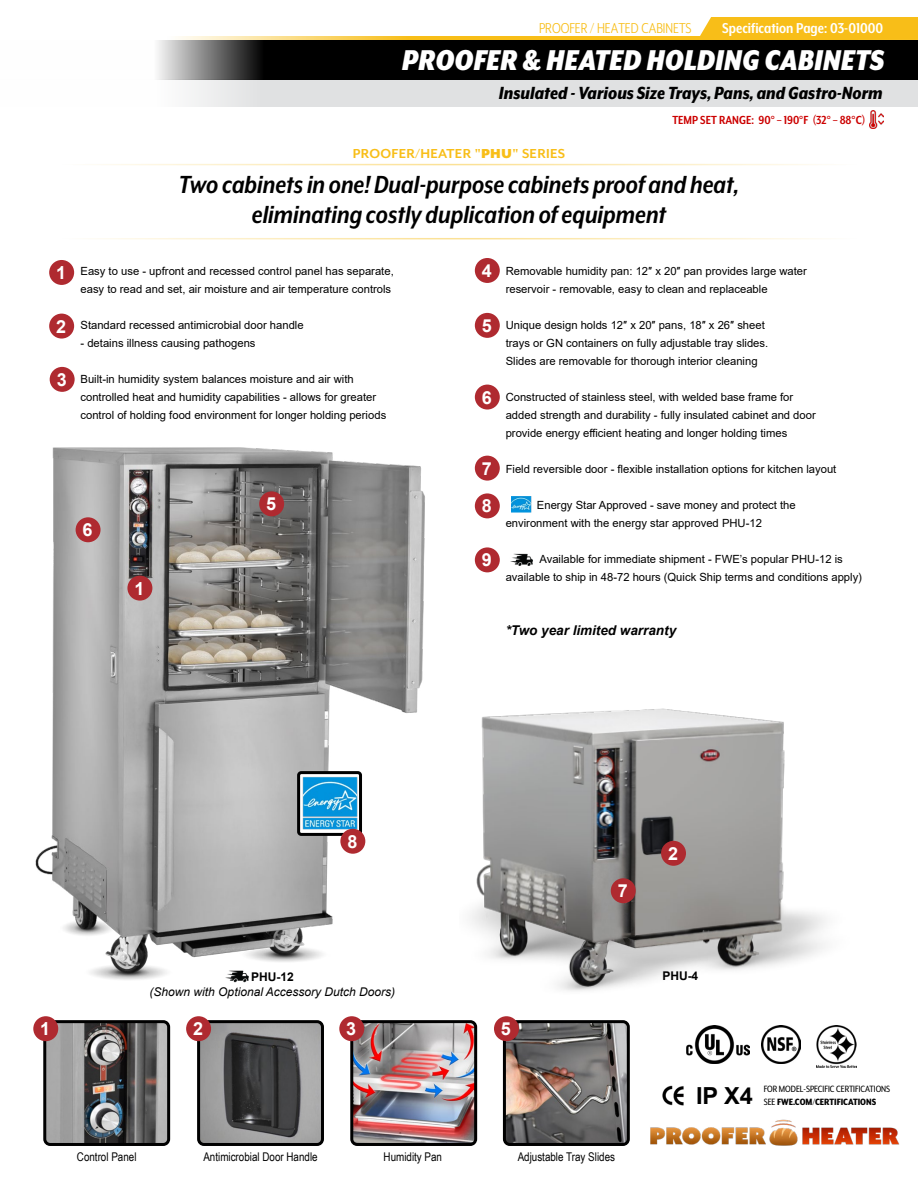
<style>
.page{position:relative;width:918px;height:1188px;background:#fff}
.page>*{position:absolute;margin:0;border:0;box-sizing:border-box;transform-origin:0 0}
.t1{font:italic 900 33px "Mr Eaves XL Mod Nar OT";color:#fff}
.t2{font:italic 700 28.5px/30px "Mr Eaves XL Mod Nar OT";color:#000;text-align:center}
.t3{font:700 23.55px "Arial";color:#000}
.t4{font:italic 800 20.25px "Mr Eaves XL Mod Nar OT";color:#000}
.t5{font:700 18px "Arial";color:#fff}
.t6{font:700 16.5px "Mr Eaves XL Mod Nar OT";color:#fff}
.t7{font:16.5px "Mr Eaves XL Mod Nar OT";color:#f8be18}
.t8{font:700 15px "Mr Eaves XL Mod OT";letter-spacing:.02em;color:#f8be18}
.t9{font:700 13.5px "Mr Eaves XL Mod Nar OT";color:#c00}
.t10{font:italic 700 13.5px "Arial";color:#000}
.t11{font:12px "Arial Narrow";color:#000}
.t12{font:italic 12px "Arial";color:#000}
.t13{font:700 12px "Arial";color:#000}
.t14{font:11.25px/18px "Arial";color:#000}
.t15{font:10.5px/12.6px "Mr Eaves XL Mod Nar OT";color:#000}
.s1{font-weight:900}
.s2{font-weight:800}
</style>
<div class="page">
<img style="left:354px;top:1024px;width:119px;height:118px">
<div style="left:350px;top:1020px;width:127px;height:126px;border:3px solid #000;border-radius:5px"></div>
<img style="left:47px;top:1024px;width:119px;height:118px">
<div style="left:43px;top:1020px;width:127px;height:126px;border:3px solid #000;border-radius:5px"></div>
<img style="left:507px;top:1024px;width:119px;height:118px">
<div style="left:503px;top:1020px;width:127px;height:126px;border:3px solid #000;border-radius:5px"></div>
<img style="left:201px;top:1024px;width:119px;height:118px">
<div style="left:197px;top:1020px;width:127px;height:126px;border:3px solid #000;border-radius:5px"></div>
<div style="left:33px;top:1016px;width:25px;height:25px;background:#af2a30;border-radius:50%"></div>
<div style="left:186px;top:1016px;width:25px;height:25px;background:#af2a30;border-radius:50%"></div>
<div style="left:339px;top:1016px;width:25px;height:25px;background:#af2a30;border-radius:50%"></div>
<div style="left:494px;top:1016px;width:25px;height:25px;background:#af2a30;border-radius:50%"></div>
<img style="left:470px;top:708px;width:356px;height:283px">
<img style="left:35px;top:447px;width:390px;height:536px">
<div style="left:49px;top:260px;width:25px;height:25px;background:#af2a30;border-radius:50%"></div>
<div style="left:49px;top:314px;width:25px;height:25px;background:#af2a30;border-radius:50%"></div>
<div style="left:50px;top:367px;width:25px;height:25px;background:#af2a30;border-radius:50%"></div>
<div style="left:475px;top:313px;width:25px;height:25px;background:#af2a30;border-radius:50%"></div>
<div style="left:475px;top:385px;width:25px;height:25px;background:#af2a30;border-radius:50%"></div>
<div style="left:475px;top:456px;width:25px;height:25px;background:#af2a30;border-radius:50%"></div>
<div style="left:475px;top:493px;width:25px;height:25px;background:#af2a30;border-radius:50%"></div>
<div style="left:475px;top:258px;width:25px;height:25px;background:#af2a30;border-radius:50%"></div>
<img style="left:301px;top:775px;width:57px;height:57px">
<div style="left:297px;top:771px;width:65px;height:65px;border:3px solid #000;border-radius:3px"></div>
<div style="left:340px;top:829px;width:25px;height:25px;background:#af2a30;border-radius:50%"></div>
<div style="left:475px;top:547px;width:25px;height:25px;background:#af2a30;border-radius:50%"></div>
<div style="left:127px;top:576px;width:25px;height:25px;background:#af2a30;border-radius:50%"></div>
<div style="left:661px;top:841px;width:25px;height:25px;background:#af2a30;border-radius:50%"></div>
<div style="left:259px;top:491px;width:25px;height:25px;background:#af2a30;border-radius:50%"></div>
<div style="left:76px;top:517px;width:25px;height:25px;background:#af2a30;border-radius:50%"></div>
<div style="left:611px;top:878px;width:25px;height:25px;background:#af2a30;border-radius:50%"></div>
<img style="left:817px;top:1025px;width:39px;height:43px">
<img style="left:761px;top:1025px;width:40px;height:39px">
<img style="left:687px;top:1026px;width:62px;height:38px">
<img style="left:650px;top:1119px;width:250px;height:27px">
<img style="left:225px;top:968px;width:26px;height:14px">
<img style="left:510px;top:553px;width:23px;height:13px">
<img style="left:511px;top:496px;width:20px;height:16px">
<div style="left:0;top:80px;width:918px;height:27px;background:linear-gradient(to right,#f6f7f7,#d7d8da)"></div>
<svg style="left:158px;top:40px;width:760px;height:39px;background:#111"></svg>
<div style="left:700px;top:17px;width:218px;height:23px;background:#f8be18"></div>
<svg style="left:178px;top:36px;width:680px;height:4px;background:#f8c83d"></svg>
<hr style="left:278px;top:78px;width:640px;height:2px;background:#000">
<img style="left:869px;top:111px;width:14px;height:18px">
<svg style="left:97px;top:163px;width:725px;height:77px"></svg>
<img style="left:662px;top:1085px;width:22px;height:21px">
<h3 class="t7" style="left:539px;top:19px;width:154px">PROOFER / HEATED CABINETS</h3>
<h3 class="t6" style="left:722px;top:19px;width:163px">Specification Page: 03-01000</h3>
<h1 class="t1" style="left:402px;top:44px;width:484px">PROOFER &amp; HEATED HOLDING CABINETS</h1>
<h3 class="t4" style="left:499px;top:83px;width:385px">Insulated - Various Size Trays, Pans, and Gastro-Norm</h3>
<p class="t9" style="left:673px;top:113px;width:194px">TEMP SET RANGE: 90° – 190°F (32° – 88°C)</p>
<h3 class="t8" style="left:353px;top:146px;width:214px">PROOFER/HEATER "<span class="s1">PHU</span>" SERIES</h3>
<h3 class="t5" style="left:56px;top:260px;width:12px">1</h3>
<h3 class="t5" style="left:56px;top:314px;width:12px">2</h3>
<h3 class="t5" style="left:57px;top:367px;width:12px">3</h3>
<h2 class="t2" style="left:179px;top:169px;width:562px">Two cabinets in one! Dual-purpose cabinets proof and heat, eliminating costly duplication of equipment</h2>
<p class="t14" style="left:81px;top:261px;width:315px">Easy to use - upfront and recessed control panel has separate, easy to read and set, air moisture and air temperature controls</p>
<p class="t14" style="left:81px;top:315px;width:225px">Standard recessed antimicrobial door handle</p>
<p class="t14" style="left:81px;top:333px;width:177px">- detains illness causing pathogens</p>
<p class="t14" style="left:81px;top:369px;width:307px">Built-in humidity system balances moisture and air with controlled heat and humidity capabilities - allows for greater control of holding food environment for longer holding periods</p>
<h3 class="t5" style="left:83px;top:517px;width:12px">6</h3>
<h3 class="t5" style="left:134px;top:576px;width:12px">1</h3>
<h3 class="t5" style="left:266px;top:491px;width:12px">5</h3>
<h3 class="t5" style="left:482px;top:258px;width:12px">4</h3>
<h3 class="t5" style="left:482px;top:313px;width:12px">5</h3>
<h3 class="t5" style="left:482px;top:385px;width:12px">6</h3>
<h3 class="t5" style="left:482px;top:456px;width:12px">7</h3>
<h3 class="t5" style="left:482px;top:493px;width:12px">8</h3>
<h3 class="t5" style="left:482px;top:547px;width:12px">9</h3>
<p class="t14" style="left:506px;top:262px;width:303px">Removable humidity pan: 12″ x 20″ pan provides large water reservoir - removable, easy to clean and replaceable</p>
<p class="t14" style="left:506px;top:316px;width:264px">Unique design holds 12″ x 20″ pans, 18″ x 26″ sheet trays or GN containers on fully adjustable tray slides.<br>Slides are removable for thorough interior cleaning</p>
<p class="t14" style="left:506px;top:388px;width:312px">Constructed of stainless steel, with welded base frame for added strength and durability - fully insulated cabinet and door provide energy efficient heating and longer holding times</p>
<p class="t14" style="left:506px;top:460px;width:332px">Field reversible door - flexible installation options for kitchen layout</p>
<p class="t14" style="left:506px;top:496px;width:292px;text-indent:31px">Energy Star Approved - save money and protect the environment with the energy star approved PHU-12</p>
<p class="t14" style="left:506px;top:550px;width:358px;text-indent:34px">Available for immediate shipment - FWE’s popular PHU-12 is available to ship in 48-72 hours (Quick Ship terms and conditions apply)</p>
<p class="t10" style="left:506px;top:621px;width:172px">*Two year limited warranty</p>
<h3 class="t5" style="left:347px;top:829px;width:12px">8</h3>
<p class="t13" style="left:251px;top:968px;width:44px">PHU-12</p>
<p class="t12" style="left:150px;top:984px;width:247px">(Shown with Optional Accessory Dutch Doors)</p>
<h3 class="t5" style="left:618px;top:878px;width:12px">7</h3>
<h3 class="t5" style="left:668px;top:841px;width:12px">2</h3>
<p class="t13" style="left:662px;top:967px;width:37px">PHU-4</p>
<h3 class="t5" style="left:40px;top:1016px;width:12px">1</h3>
<h3 class="t5" style="left:193px;top:1016px;width:12px">2</h3>
<h3 class="t5" style="left:346px;top:1016px;width:12px">3</h3>
<h3 class="t5" style="left:501px;top:1016px;width:12px">5</h3>
<p class="t11" style="left:77px;top:1148px;width:61px">Control Panel</p>
<p class="t11" style="left:203px;top:1148px;width:116px">Antimicrobial Door Handle</p>
<p class="t11" style="left:384px;top:1148px;width:60px">Humidity Pan</p>
<p class="t11" style="left:518px;top:1148px;width:99px">Adjustable Tray Slides</p>
<h3 class="t3" style="left:696px;top:1079px;width:59px">IP X4</h3>
<p class="t15" style="left:764px;top:1083px;width:128px">FOR MODEL-SPECIFIC CERTIFICATIONS<br>SEE <span class="s2">FWE.COM/CERTIFICATIONS</span></p>
</div>
